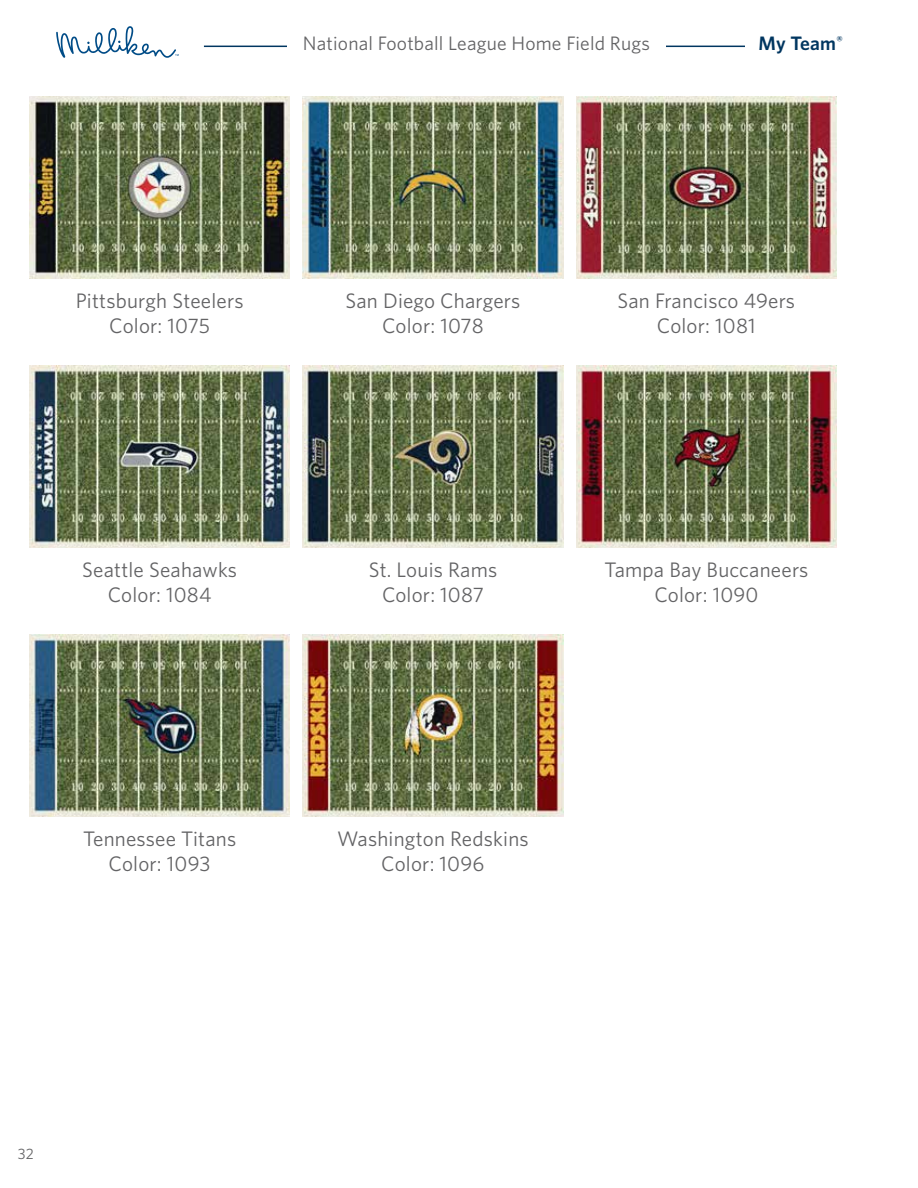
<style>
.page{position:relative;width:918px;height:1188px;background:#fff}
.page>*{position:absolute;margin:0;border:0;box-sizing:border-box;transform-origin:0 0}
.t1{font:21px/25.2px "Whitney";letter-spacing:.01em;color:#636365;text-align:center}
.t2{font:19.5px "Whitney";letter-spacing:.01em;color:#636365}
.t3{font:600 19.5px "Whitney";letter-spacing:.01em;color:#003660}
.t4{font:15px "Whitney";color:#636365}
</style>
<div class="page">
<hr style="left:204px;top:46px;width:553px;height:1px;background:#003660">
<div style="left:288px;top:34px;width:378px;height:23px;background:#fff"></div>
<svg style="left:56px;top:26px;width:123px;height:32px"></svg>
<div style="left:745px;top:34px;width:111px;height:16px;background:#fff"></div>
<img style="left:29px;top:96px;width:261px;height:183px">
<img style="left:303px;top:96px;width:260px;height:183px">
<img style="left:576px;top:96px;width:261px;height:183px">
<img style="left:29px;top:365px;width:261px;height:183px">
<img style="left:303px;top:365px;width:260px;height:183px">
<img style="left:576px;top:365px;width:261px;height:183px">
<img style="left:29px;top:634px;width:261px;height:183px">
<img style="left:303px;top:634px;width:260px;height:183px">
<hr style="left:917px;top:0;width:1px;height:96px;background:#003660">
<p class="t2" style="left:303px;top:30px;width:349px">National Football League Home Field Rugs</p>
<p class="t3" style="left:759px;top:30px;width:86px">My Team<sup>®</sup></p>
<p class="t1" style="left:76px;top:287px;width:169px">Pittsburgh Steelers<br>Color: 1075</p>
<p class="t1" style="left:345px;top:287px;width:176px">San Diego Chargers<br>Color: 1078</p>
<p class="t1" style="left:617px;top:287px;width:179px">San Francisco 49ers<br>Color: 1081</p>
<p class="t1" style="left:82px;top:556px;width:156px">Seattle Seahawks<br>Color: 1084</p>
<p class="t1" style="left:369px;top:556px;width:130px">St. Louis Rams<br>Color: 1087</p>
<p class="t1" style="left:605px;top:556px;width:205px">Tampa Bay Buccaneers<br>Color: 1090</p>
<p class="t1" style="left:83px;top:825px;width:155px">Tennessee Titans<br>Color: 1093</p>
<p class="t1" style="left:337px;top:825px;width:193px">Washington Redskins<br>Color: 1096</p>
<p class="t4" style="left:18px;top:1144px;width:17px">32</p>
</div>
